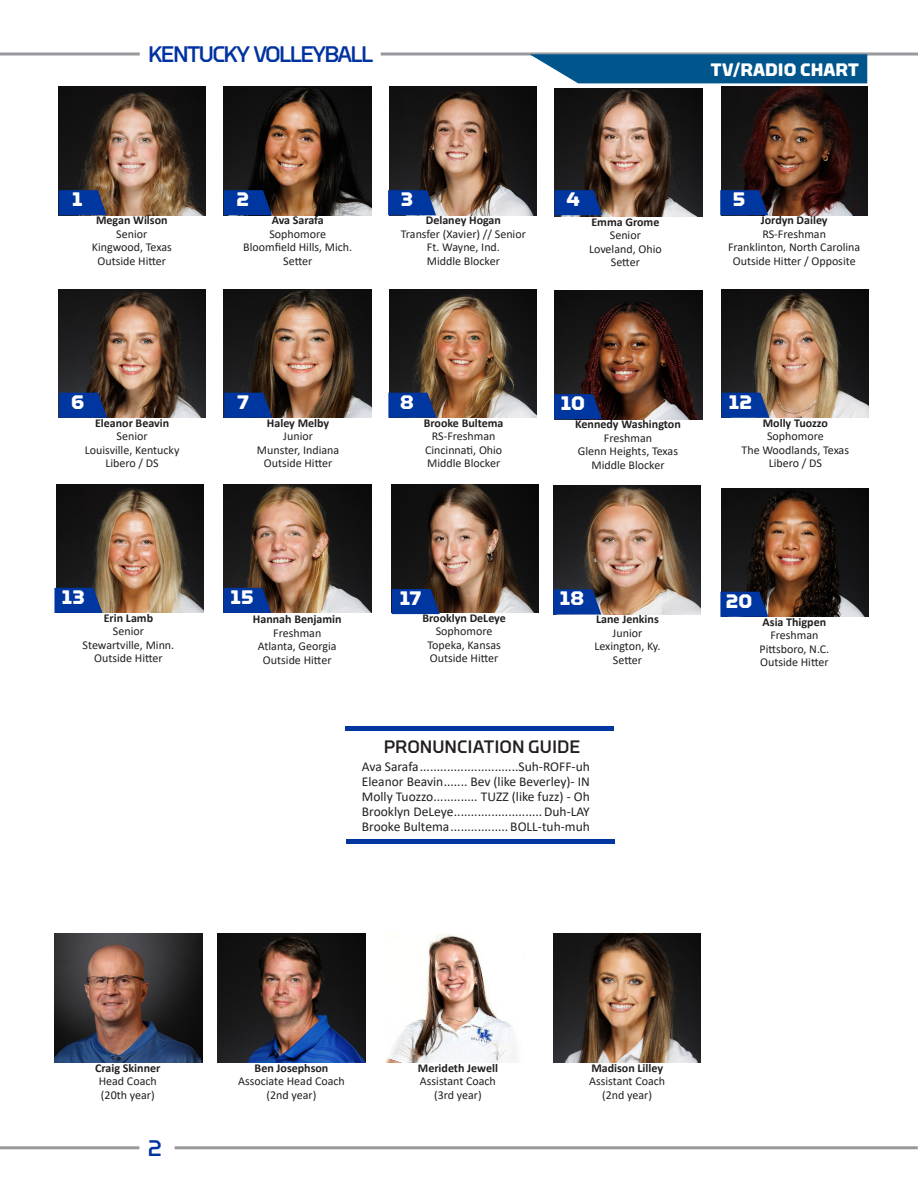
<style>
.page{position:relative;width:918px;height:1188px;background:#fff}
.page>*{position:absolute;margin:0;border:0;box-sizing:border-box;transform-origin:0 0}
.t1{font:500 22.5px "Torque";letter-spacing:-.08em;color:#0032a1}
.t2{font:700 19.5px "Torque";color:#fff}
.t3{font:500 18px "Torque";color:#231f20}
.t4{font:700 18px "Torque";color:#fff}
.t5{font:13.5px "Calibri";color:#231f20}
.t6{font:12px "Calibri";color:#231f20}
.t7{font:700 12px "Calibri";color:#231f20}
</style>
<div class="page">
<svg style="left:381px;top:52px;width:537px;height:4px"></svg>
<svg style="left:0;top:52px;width:140px;height:4px"></svg>
<hr style="left:175px;top:1146px;width:743px;height:3px;background:#97999c">
<hr style="left:0;top:1146px;width:139px;height:3px;background:#97999c">
<img style="left:58px;top:87px;width:148px;height:128px">
<img style="left:224px;top:87px;width:147px;height:128px">
<img style="left:389px;top:87px;width:148px;height:128px">
<img style="left:555px;top:88px;width:147px;height:129px">
<img style="left:721px;top:87px;width:146px;height:128px">
<svg style="left:530px;top:54px;width:337px;height:29px;background:#136195"></svg>
<svg style="left:59px;top:190px;width:48px;height:25px"></svg>
<svg style="left:224px;top:190px;width:48px;height:25px"></svg>
<svg style="left:388px;top:190px;width:48px;height:25px"></svg>
<svg style="left:555px;top:190px;width:47px;height:25px"></svg>
<svg style="left:720px;top:190px;width:48px;height:25px"></svg>
<img style="left:58px;top:289px;width:148px;height:129px">
<img style="left:224px;top:289px;width:148px;height:129px">
<img style="left:390px;top:289px;width:147px;height:129px">
<img style="left:555px;top:291px;width:148px;height:128px">
<svg style="left:59px;top:393px;width:48px;height:25px"></svg>
<svg style="left:224px;top:393px;width:48px;height:25px"></svg>
<svg style="left:388px;top:393px;width:48px;height:25px"></svg>
<svg style="left:554px;top:394px;width:48px;height:25px"></svg>
<img style="left:553px;top:486px;width:148px;height:128px">
<img style="left:223px;top:484px;width:148px;height:129px">
<img style="left:721px;top:488px;width:148px;height:129px">
<svg style="left:553px;top:589px;width:48px;height:25px"></svg>
<svg style="left:223px;top:588px;width:48px;height:25px"></svg>
<svg style="left:720px;top:592px;width:48px;height:25px"></svg>
<img style="left:218px;top:934px;width:147px;height:129px">
<img style="left:385px;top:934px;width:133px;height:129px">
<img style="left:55px;top:934px;width:147px;height:129px">
<hr style="left:345px;top:727px;width:269px;height:4px;background:#0036a0">
<div style="left:346px;top:839px;width:269px;height:5px;background:#0036a0"></div>
<img style="left:391px;top:484px;width:148px;height:129px">
<svg style="left:392px;top:589px;width:48px;height:25px"></svg>
<img style="left:56px;top:484px;width:147px;height:129px">
<svg style="left:54px;top:588px;width:48px;height:25px"></svg>
<img style="left:553px;top:934px;width:148px;height:129px">
<img style="left:721px;top:289px;width:148px;height:129px">
<svg style="left:722px;top:393px;width:47px;height:25px"></svg>
<h1 class="t1" style="left:148px;top:41px;width:227px">KENTUCKY VOLLEYBALL</h1>
<p class="t4" style="left:711px;top:60px;width:150px">TV/RADIO CHART</p>
<p class="t2" style="left:72px;top:188px;width:12px">1</p>
<p class="t2" style="left:236px;top:188px;width:14px">2</p>
<p class="t2" style="left:401px;top:188px;width:14px">3</p>
<p class="t2" style="left:567px;top:188px;width:15px">4</p>
<p class="t2" style="left:733px;top:188px;width:14px">5</p>
<p class="t7" style="left:96px;top:212px;width:73px">Megan Wilson</p>
<p class="t6" style="left:116px;top:225px;width:33px">Senior</p>
<p class="t6" style="left:92px;top:239px;width:82px">Kingwood, Texas</p>
<p class="t6" style="left:98px;top:252px;width:70px">Outside Hitter</p>
<p class="t7" style="left:272px;top:212px;width:54px">Ava Sarafa</p>
<p class="t6" style="left:269px;top:225px;width:58px">Sophomore</p>
<p class="t6" style="left:243px;top:239px;width:111px">Bloomfield Hills, Mich.</p>
<p class="t6" style="left:283px;top:252px;width:31px">Setter</p>
<p class="t7" style="left:426px;top:212px;width:77px">Delaney Hogan</p>
<p class="t6" style="left:401px;top:225px;width:127px">Transfer (Xavier) // Senior</p>
<p class="t6" style="left:427px;top:239px;width:75px">Ft. Wayne, Ind.</p>
<p class="t6" style="left:427px;top:252px;width:74px">Middle Blocker</p>
<p class="t7" style="left:591px;top:213px;width:70px">Emma Grome</p>
<p class="t6" style="left:610px;top:227px;width:33px">Senior</p>
<p class="t6" style="left:589px;top:240px;width:74px">Loveland, Ohio</p>
<p class="t6" style="left:611px;top:254px;width:31px">Setter</p>
<p class="t7" style="left:761px;top:212px;width:68px">Jordyn Dailey</p>
<p class="t6" style="left:762px;top:225px;width:65px">RS-Freshman</p>
<p class="t6" style="left:728px;top:239px;width:134px">Franklinton, North Carolina</p>
<p class="t6" style="left:733px;top:252px;width:124px">Outside Hitter / Opposite</p>
<p class="t2" style="left:71px;top:391px;width:15px">6</p>
<p class="t2" style="left:237px;top:391px;width:13px">7</p>
<p class="t2" style="left:400px;top:391px;width:15px">8</p>
<p class="t2" style="left:561px;top:392px;width:26px">10</p>
<p class="t7" style="left:95px;top:414px;width:76px">Eleanor Beavin</p>
<p class="t6" style="left:117px;top:428px;width:33px">Senior</p>
<p class="t6" style="left:85px;top:441px;width:96px">Louisville, Kentucky</p>
<p class="t6" style="left:105px;top:455px;width:55px">Libero / DS</p>
<p class="t7" style="left:267px;top:414px;width:64px">Haley Melby</p>
<p class="t6" style="left:283px;top:428px;width:31px">Junior</p>
<p class="t6" style="left:257px;top:441px;width:84px">Munster, Indiana</p>
<p class="t6" style="left:264px;top:455px;width:70px">Outside Hitter</p>
<p class="t7" style="left:424px;top:414px;width:81px">Brooke Bultema</p>
<p class="t6" style="left:432px;top:428px;width:65px">RS-Freshman</p>
<p class="t6" style="left:425px;top:441px;width:79px">Cincinnati, Ohio</p>
<p class="t6" style="left:427px;top:455px;width:74px">Middle Blocker</p>
<p class="t7" style="left:575px;top:416px;width:107px">Kennedy Washington</p>
<p class="t6" style="left:604px;top:429px;width:50px">Freshman</p>
<p class="t6" style="left:578px;top:443px;width:102px">Glenn Heights, Texas</p>
<p class="t6" style="left:592px;top:456px;width:74px">Middle Blocker</p>
<p class="t2" style="left:729px;top:391px;width:25px">12</p>
<p class="t7" style="left:763px;top:414px;width:67px">Molly Tuozzo</p>
<p class="t6" style="left:767px;top:428px;width:58px">Sophomore</p>
<p class="t6" style="left:742px;top:441px;width:109px">The Woodlands, Texas</p>
<p class="t6" style="left:769px;top:455px;width:55px">Libero / DS</p>
<p class="t2" style="left:62px;top:586px;width:24px">13</p>
<p class="t7" style="left:104px;top:609px;width:51px">Erin Lamb</p>
<p class="t6" style="left:113px;top:623px;width:33px">Senior</p>
<p class="t6" style="left:83px;top:637px;width:93px">Stewartville, Minn.</p>
<p class="t6" style="left:94px;top:650px;width:70px">Outside Hitter</p>
<p class="t2" style="left:231px;top:586px;width:25px">15</p>
<p class="t2" style="left:560px;top:588px;width:26px">18</p>
<p class="t2" style="left:726px;top:590px;width:28px">20</p>
<p class="t2" style="left:400px;top:587px;width:23px">17</p>
<p class="t7" style="left:253px;top:611px;width:90px">Hannah Benjamin</p>
<p class="t6" style="left:273px;top:625px;width:50px">Freshman</p>
<p class="t6" style="left:258px;top:638px;width:80px">Atlanta, Georgia</p>
<p class="t6" style="left:263px;top:652px;width:70px">Outside Hitter</p>
<p class="t7" style="left:422px;top:609px;width:85px">Brooklyn DeLeye</p>
<p class="t6" style="left:436px;top:623px;width:58px">Sophomore</p>
<p class="t6" style="left:428px;top:637px;width:75px">Topeka, Kansas</p>
<p class="t6" style="left:430px;top:650px;width:70px">Outside Hitter</p>
<p class="t7" style="left:596px;top:611px;width:64px">Lane Jenkins</p>
<p class="t6" style="left:613px;top:625px;width:31px">Junior</p>
<p class="t6" style="left:594px;top:638px;width:68px">Lexington, Ky.</p>
<p class="t6" style="left:613px;top:652px;width:31px">Setter</p>
<p class="t7" style="left:763px;top:613px;width:65px">Asia Thigpen</p>
<p class="t6" style="left:770px;top:627px;width:50px">Freshman</p>
<p class="t6" style="left:760px;top:640px;width:71px">Pittsboro, N.C.</p>
<p class="t6" style="left:760px;top:654px;width:70px">Outside Hitter</p>
<p class="t3" style="left:384px;top:737px;width:198px">PRONUNCIATION GUIDE</p>
<p class="t5" style="left:362px;top:757px;width:229px">Ava Sarafa.............................Suh-ROFF-uh</p>
<p class="t5" style="left:362px;top:772px;width:230px">Eleanor Beavin....... Bev (like Beverley)- IN</p>
<p class="t5" style="left:362px;top:787px;width:229px">Molly Tuozzo............. TUZZ (like fuzz) - Oh</p>
<p class="t5" style="left:362px;top:802px;width:229px">Brooklyn DeLeye..........................Duh-LAY</p>
<p class="t5" style="left:362px;top:817px;width:229px">Brooke Bultema................. BOLL-tuh-muh</p>
<p class="t7" style="left:95px;top:1059px;width:67px">Craig Skinner</p>
<p class="t6" style="left:99px;top:1073px;width:60px">Head Coach</p>
<p class="t6" style="left:101px;top:1086px;width:55px">(20th year)</p>
<h1 class="t1" style="left:148px;top:1135px;width:16px">2</h1>
<p class="t7" style="left:255px;top:1059px;width:75px">Ben Josephson</p>
<p class="t6" style="left:238px;top:1073px;width:108px">Associate Head Coach</p>
<p class="t6" style="left:267px;top:1086px;width:51px">(2nd year)</p>
<p class="t7" style="left:418px;top:1059px;width:82px">Merideth Jewell</p>
<p class="t6" style="left:420px;top:1073px;width:78px">Assistant Coach</p>
<p class="t6" style="left:434px;top:1086px;width:49px">(3rd year)</p>
<p class="t7" style="left:591px;top:1059px;width:73px">Madison Lilley</p>
<p class="t6" style="left:589px;top:1073px;width:78px">Assistant Coach</p>
<p class="t6" style="left:602px;top:1086px;width:51px">(2nd year)</p>
</div>
